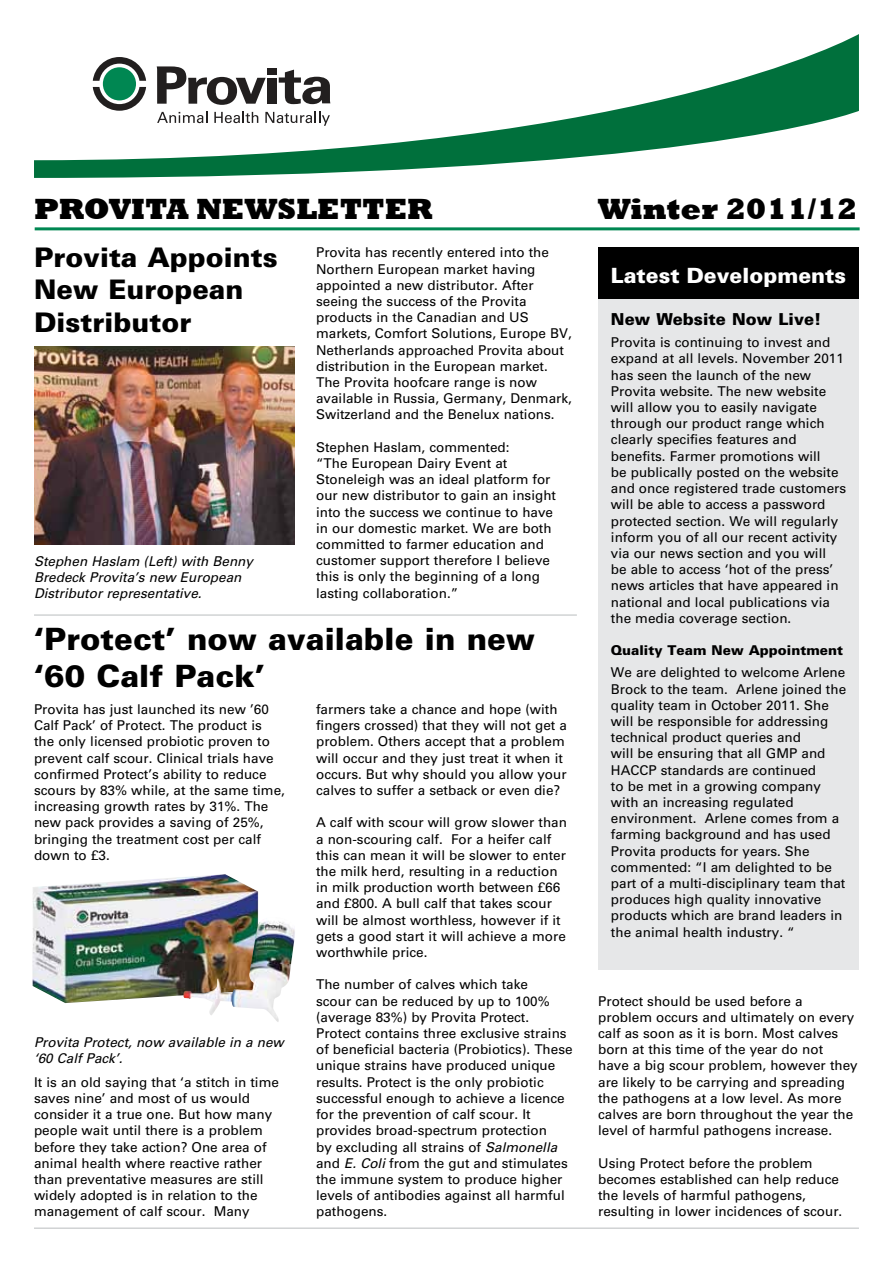
<style>
.page{position:relative;width:893px;height:1263px;background:#fff}
.page>*{position:absolute;margin:0;border:0;box-sizing:border-box;transform-origin:0 0}
.t1{font:900 30.75px/36.9px "Univers";color:#000}
.t2{font:800 30px "Rockwell";color:#000}
.t3{font:900 27px/32.4px "Univers";color:#000}
.t4{font:900 21px "Univers";color:#fff}
.t5{font:900 16.5px "Univers";color:#000}
.t6{font:13.5px/16.2px "Univers";color:#000}
.t7{font:italic 13.5px/16.2px "Univers";color:#000}
.t8{font:900 13.5px "Univers";color:#000}
.s1{font-style:italic}
</style>
<div class="page">
<img style="left:34px;top:346px;width:261px;height:199px">
<svg style="left:34px;top:34px;width:825px;height:144px"></svg>
<div style="left:103px;top:67px;width:33px;height:33px;background:#008752;border-radius:50%"></div>
<svg style="left:93px;top:57px;width:53px;height:24px"></svg>
<svg style="left:93px;top:87px;width:53px;height:24px"></svg>
<svg style="left:157px;top:66px;width:109px;height:39px"></svg>
<div style="left:268px;top:78px;width:9px;height:26px;background:#221f1f"></div>
<svg style="left:279px;top:70px;width:51px;height:34px"></svg>
<div style="left:268px;top:68px;width:9px;height:7px;background:#221f1f"></div>
<svg style="left:157px;top:112px;width:50px;height:11px"></svg>
<svg style="left:214px;top:112px;width:44px;height:11px"></svg>
<svg style="left:265px;top:112px;width:65px;height:14px"></svg>
<hr style="left:34px;top:614px;width:543px;height:2px;background:#d1d3d4">
<hr style="left:34px;top:1227px;width:825px;height:2px;background:#d1d3d4">
<img style="left:32px;top:874px;width:226px;height:129px">
<img style="left:183px;top:917px;width:112px;height:105px">
<hr style="left:35px;top:227px;width:825px;height:3px;background:#008752">
<div style="left:598px;top:247px;width:261px;height:723px;background:#e6e7e8"></div>
<div style="left:598px;top:247px;width:261px;height:51px;background:#000"></div>
<h2 class="t2" style="left:34px;top:191px;width:400px">PROVITA NEWSLETTER</h2>
<h2 class="t2" style="left:598px;top:191px;width:261px">Winter 2011/12</h2>
<h3 class="t3" style="left:34px;top:241px;width:245px">Provita Appoints<br>New European<br>Distributor</h3>
<p class="t6" style="left:316px;top:244px;width:257px">Provita has recently entered into the Northern European market having appointed a new distributor. After seeing the success of the Provita products in the Canadian and US markets, Comfort Solutions, Europe BV, Netherlands approached Provita about distribution in the European market.<br>The Provita hoofcare range is now available in Russia, Germany, Denmark, Switzerland and the Benelux nations.</p>
<p class="t6" style="left:316px;top:439px;width:242px">Stephen Haslam, commented:<br>“The European Dairy Event at Stoneleigh was an ideal platform for our new distributor to gain an insight into the success we continue to have in our domestic market. We are both committed to farmer education and customer support therefore I believe this is only the beginning of a long lasting collaboration.”</p>
<h3 class="t4" style="left:611px;top:262px;width:237px">Latest Developments</h3>
<p class="t5" style="left:611px;top:309px;width:212px">New Website Now Live!</p>
<p class="t6" style="left:611px;top:334px;width:237px">Provita is continuing to invest and expand at all levels. November 2011 has seen the launch of the new Provita website. The new website will allow you to easily navigate through our product range which clearly specifies features and benefits. Farmer promotions will<br>be publically posted on the website and once registered trade customers will be able to access a password protected section. We will regularly inform you of all our recent activity via our news section and you will<br>be able to access ‘hot of the press’ news articles that have appeared in national and local publications via the media coverage section.</p>
<p class="t8" style="left:611px;top:642px;width:234px">Quality Team New Appointment</p>
<p class="t6" style="left:611px;top:664px;width:237px">We are delighted to welcome Arlene<br>Brock to the team. Arlene joined the quality team in October 2011. She will be responsible for addressing technical product queries and<br>will be ensuring that all GMP and<br>HACCP standards are continued<br>to be met in a growing company with an increasing regulated environment. Arlene comes from a farming background and has used<br>Provita products for years. She commented: “I am delighted to be part of a multi-disciplinary team that produces high quality innovative products which are brand leaders in the animal health industry. “</p>
<p class="t7" style="left:34px;top:553px;width:221px">Stephen Haslam (Left) with Benny<br>Bredeck Provita’s new European<br>Distributor representative.</p>
<h1 class="t1" style="left:34px;top:621px;width:503px">‘Protect’ now available in new ‘60 Calf Pack’</h1>
<p class="t6" style="left:316px;top:701px;width:252px">farmers take a chance and hope (with fingers crossed) that they will not get a problem. Others accept that a problem will occur and they just treat it when it occurs. But why should you allow your calves to suffer a setback or even die?</p>
<p class="t6" style="left:316px;top:815px;width:252px">A calf with scour will grow slower than a non-scouring calf. For a heifer calf this can mean it will be slower to enter the milk herd, resulting in a reduction in milk production worth between £66 and £800. A bull calf that takes scour will be almost worthless, however if it gets a good start it will achieve a more worthwhile price.</p>
<p class="t6" style="left:316px;top:977px;width:258px">The number of calves which take<br>scour can be reduced by up to 100% (average 83%) by Provita Protect.<br>Protect contains three exclusive strains of beneficial bacteria (Probiotics). These unique strains have produced unique results. Protect is the only probiotic successful enough to achieve a licence for the prevention of calf scour. It provides broad-spectrum protection<br>by excluding all strains of <span class="s1">Salmonella </span>and <span class="s1">E. Coli</span> from the gut and stimulates the immune system to produce higher levels of antibodies against all harmful pathogens.</p>
<p class="t6" style="left:34px;top:701px;width:252px">Provita has just launched its new ’60<br>Calf Pack’ of Protect. The product is the only licensed probiotic proven to prevent calf scour. Clinical trials have confirmed Protect’s ability to reduce scours by 83% while, at the same time, increasing growth rates by 31%. The new pack provides a saving of 25%, bringing the treatment cost per calf down to £3.</p>
<p class="t6" style="left:598px;top:993px;width:261px">Protect should be used before a problem occurs and ultimately on every calf as soon as it is born. Most calves born at this time of the year do not<br>have a big scour problem, however they are likely to be carrying and spreading the pathogens at a low level. As more calves are born throughout the year the level of harmful pathogens increase.</p>
<p class="t6" style="left:598px;top:1155px;width:246px">Using Protect before the problem becomes established can help reduce the levels of harmful pathogens, resulting in lower incidences of scour.</p>
<p class="t7" style="left:34px;top:1034px;width:251px">Provita Protect, now available in a new ‘60 Calf Pack’.</p>
<p class="t6" style="left:34px;top:1074px;width:246px">It is an old saying that ‘a stitch in time saves nine’ and most of us would consider it a true one. But how many people wait until there is a problem before they take action? One area of animal health where reactive rather than preventative measures are still widely adopted is in relation to the management of calf scour. Many</p>
</div>
